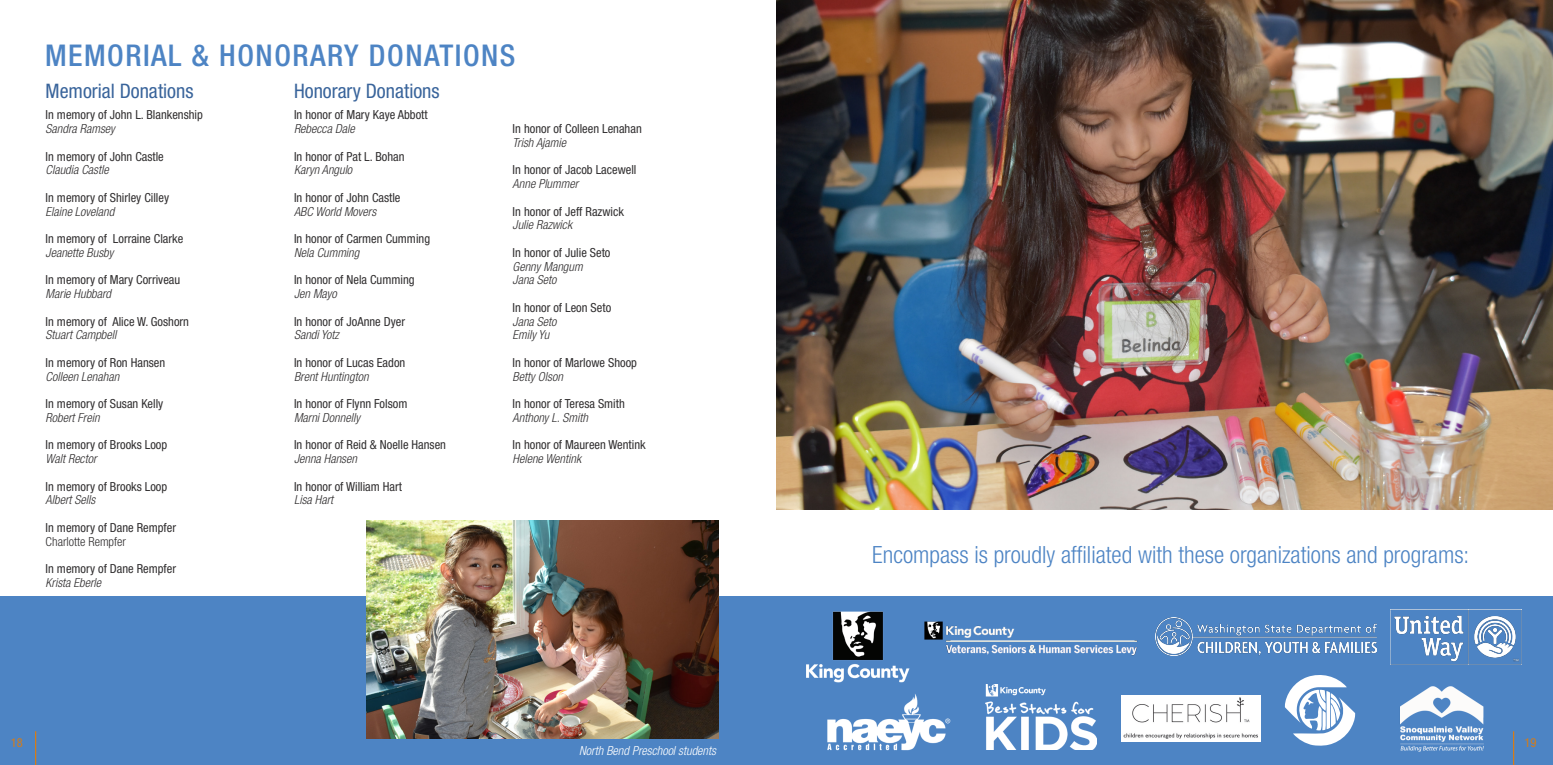
<style>
.page{position:relative;width:1553px;height:765px;background:#fff}
.page>*{position:absolute;margin:0;border:0;box-sizing:border-box;transform-origin:0 0}
.t1{font:500 condensed 30px "Helvetica Neue LT Pro";letter-spacing:.05em;color:#4d84c4}
.IntroText_19pt{font:300 condensed 23.75px "Helvetica Neue LT Pro";color:#4d84c4}
.t2{font:condensed 20px "Helvetica Neue LT Pro";color:#39649b}
.NamesList{font:condensed 12.5px "Helvetica Neue LT Pro";color:#312f30}
.NamesList-2{font:italic 300 condensed 12.5px "Helvetica Neue LT Pro";color:#312f30}
.NamesList-3{font:italic 300 condensed 12.5px "Helvetica Neue LT Pro";color:#fff}
.NamesList-4{font:300 condensed 12.5px "Helvetica Neue LT Pro";color:#312f30}
.t3{font:condensed 12.5px "Helvetica Neue LT Pro";color:#d57c18}
</style>
<div class="page">
<img style="left:776px;top:0;width:776px;height:510px">
<div style="left:776px;top:596px;width:776px;height:169px;background:#4d84c4"></div>
<div style="left:0;top:596px;width:776px;height:169px;background:#4d84c4"></div>
<img style="left:367px;top:520px;width:351px;height:218px">
<img style="left:827px;top:694px;width:123px;height:56px">
<img style="left:1390px;top:609px;width:131px;height:56px">
<img style="left:1400px;top:686px;width:83px;height:66px">
<img style="left:1155px;top:618px;width:221px;height:37px">
<img style="left:806px;top:612px;width:103px;height:71px">
<svg style="left:1284px;top:675px;width:71px;height:71px"></svg>
<img style="left:985px;top:684px;width:111px;height:66px">
<img style="left:924px;top:621px;width:214px;height:35px">
<img style="left:1121px;top:695px;width:139px;height:47px">
<hr style="left:1512px;top:731px;width:2px;height:34px;background:#d57c18">
<hr style="left:35px;top:731px;width:1px;height:34px;background:#d57c18">
<p class="t1" style="left:45px;top:38px;width:472px">MEMORIAL &amp; HONORARY DONATIONS</p>
<p class="t2" style="left:46px;top:80px;width:149px">Memorial Donations</p>
<p class="NamesList" style="left:46px;top:108px;width:159px">In memory of John L. Blankenship</p>
<p class="NamesList-2" style="left:46px;top:121px;width:71px">Sandra Ramsey</p>
<p class="NamesList" style="left:46px;top:149px;width:120px">In memory of John Castle</p>
<p class="NamesList-2" style="left:46px;top:163px;width:65px">Claudia Castle</p>
<p class="NamesList" style="left:46px;top:190px;width:125px">In memory of Shirley Cilley</p>
<p class="NamesList-2" style="left:46px;top:204px;width:70px">Elaine Loveland</p>
<p class="NamesList" style="left:46px;top:231px;width:139px">In memory of Lorraine Clarke</p>
<p class="NamesList-2" style="left:46px;top:245px;width:69px">Jeanette Busby</p>
<p class="NamesList" style="left:46px;top:273px;width:136px">In memory of Mary Corriveau</p>
<p class="NamesList-2" style="left:46px;top:286px;width:67px">Marie Hubbard</p>
<p class="NamesList" style="left:46px;top:314px;width:145px">In memory of Alice W. Goshorn</p>
<p class="NamesList-2" style="left:46px;top:328px;width:72px">Stuart Campbell</p>
<p class="NamesList" style="left:46px;top:355px;width:121px">In memory of Ron Hansen</p>
<p class="NamesList-2" style="left:46px;top:369px;width:75px">Colleen Lenahan</p>
<p class="NamesList" style="left:46px;top:396px;width:119px">In memory of Susan Kelly</p>
<p class="NamesList-2" style="left:46px;top:410px;width:55px">Robert Frein</p>
<p class="NamesList" style="left:46px;top:438px;width:123px">In memory of Brooks Loop</p>
<p class="NamesList-2" style="left:46px;top:451px;width:52px">Walt Rector</p>
<p class="NamesList" style="left:46px;top:479px;width:123px">In memory of Brooks Loop</p>
<p class="NamesList-2" style="left:46px;top:493px;width:51px">Albert Sells</p>
<p class="NamesList" style="left:46px;top:520px;width:132px">In memory of Dane Rempfer</p>
<p class="NamesList-4" style="left:46px;top:534px;width:82px">Charlotte Rempfer</p>
<p class="NamesList" style="left:46px;top:561px;width:132px">In memory of Dane Rempfer</p>
<p class="NamesList-2" style="left:46px;top:575px;width:57px">Krista Eberle</p>
<p class="t2" style="left:294px;top:80px;width:147px">Honorary Donations</p>
<p class="NamesList" style="left:294px;top:108px;width:135px">In honor of Mary Kaye Abbott</p>
<p class="NamesList-2" style="left:294px;top:121px;width:62px">Rebecca Dale</p>
<p class="NamesList" style="left:294px;top:149px;width:112px">In honor of Pat L. Bohan</p>
<p class="NamesList-2" style="left:294px;top:163px;width:60px">Karyn Angulo</p>
<p class="NamesList" style="left:294px;top:190px;width:108px">In honor of John Castle</p>
<p class="NamesList-2" style="left:294px;top:204px;width:84px">ABC World Movers</p>
<p class="NamesList" style="left:294px;top:231px;width:138px">In honor of Carmen Cumming</p>
<p class="NamesList-2" style="left:294px;top:245px;width:67px">Nela Cumming</p>
<p class="NamesList" style="left:294px;top:273px;width:122px">In honor of Nela Cumming</p>
<p class="NamesList-2" style="left:294px;top:286px;width:44px">Jen Mayo</p>
<p class="NamesList" style="left:294px;top:314px;width:113px">In honor of JoAnne Dyer</p>
<p class="NamesList-2" style="left:294px;top:328px;width:46px">Sandi Yotz</p>
<p class="NamesList" style="left:294px;top:355px;width:113px">In honor of Lucas Eadon</p>
<p class="NamesList-2" style="left:294px;top:369px;width:76px">Brent Huntington</p>
<p class="NamesList" style="left:294px;top:396px;width:115px">In honor of Flynn Folsom</p>
<p class="NamesList-2" style="left:294px;top:410px;width:67px">Marni Donnelly</p>
<p class="NamesList" style="left:294px;top:438px;width:154px">In honor of Reid &amp; Noelle Hansen</p>
<p class="NamesList-2" style="left:294px;top:451px;width:64px">Jenna Hansen</p>
<p class="NamesList" style="left:294px;top:479px;width:110px">In honor of William Hart</p>
<p class="NamesList-2" style="left:294px;top:493px;width:41px">Lisa Hart</p>
<p class="NamesList" style="left:512px;top:121px;width:131px">In honor of Colleen Lenahan</p>
<p class="NamesList-2" style="left:512px;top:135px;width:55px">Trish Ajamie</p>
<p class="NamesList" style="left:512px;top:163px;width:125px">In honor of Jacob Lacewell</p>
<p class="NamesList-2" style="left:512px;top:176px;width:67px">Anne Plummer</p>
<p class="NamesList" style="left:512px;top:204px;width:113px">In honor of Jeff Razwick</p>
<p class="NamesList-2" style="left:512px;top:218px;width:61px">Julie Razwick</p>
<p class="NamesList" style="left:512px;top:245px;width:99px">In honor of Julie Seto</p>
<p class="NamesList-2" style="left:512px;top:259px;width:71px">Genny Mangum</p>
<p class="NamesList-2" style="left:512px;top:273px;width:45px">Jana Seto</p>
<p class="NamesList" style="left:512px;top:300px;width:100px">In honor of Leon Seto</p>
<p class="NamesList-2" style="left:512px;top:314px;width:45px">Jana Seto</p>
<p class="NamesList-2" style="left:512px;top:328px;width:38px">Emily Yu</p>
<p class="NamesList" style="left:512px;top:355px;width:126px">In honor of Marlowe Shoop</p>
<p class="NamesList-2" style="left:512px;top:369px;width:52px">Betty Olson</p>
<p class="NamesList" style="left:512px;top:396px;width:114px">In honor of Teresa Smith</p>
<p class="NamesList-2" style="left:512px;top:410px;width:77px">Anthony L. Smith</p>
<p class="NamesList" style="left:512px;top:438px;width:135px">In honor of Maureen Wentink</p>
<p class="NamesList-2" style="left:512px;top:451px;width:70px">Helene Wentink</p>
<p class="IntroText_19pt" style="left:872px;top:541px;width:598px">Encompass is proudly affiliated with these organizations and programs:</p>
<p class="t3" style="left:11px;top:735px;width:13px">18</p>
<p class="t3" style="left:1524px;top:735px;width:13px">19</p>
<p class="NamesList-3" style="left:579px;top:743px;width:138px">North Bend Preschool students</p>
</div>
